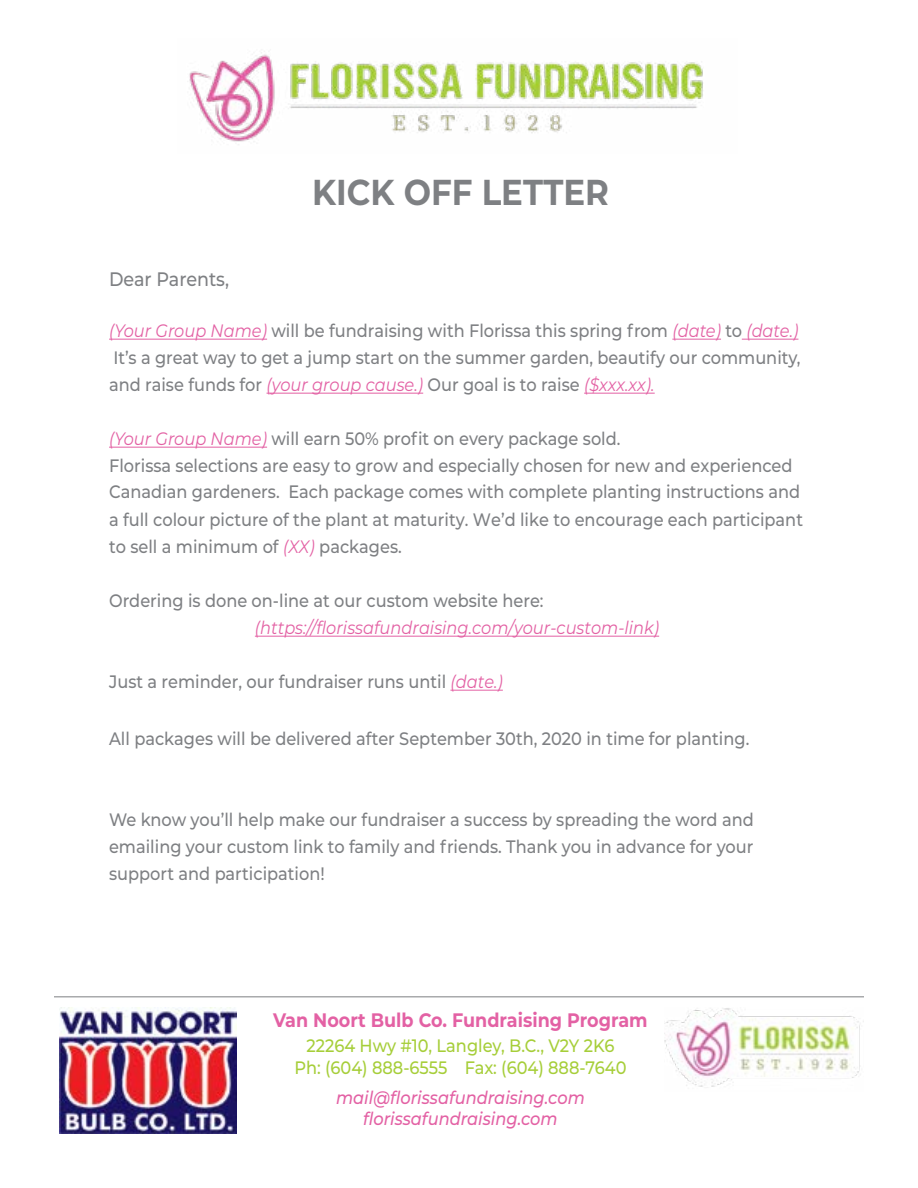
<style>
.page{position:relative;width:918px;height:1188px;background:#fff}
.page>*{position:absolute;margin:0;border:0;box-sizing:border-box;transform-origin:0 0}
.t1{font:700 36px "Montserrat";color:#7e8083;scale:.9 1}
.t2{font:700 19.5px "Montserrat";color:#e361a4;scale:.9 1}
.t3{font:500 19.5px "Montserrat";color:#7e8083;scale:.9 1}
.t4{font:500 18px/27px "Montserrat";color:#7e8083;text-align:justify;scale:.9 1}
.t5{font:500 18px/21.6px "Montserrat";color:#a6ce39;text-align:center;scale:.9 1}
.t6{font:italic 500 18px/21.6px "Montserrat";color:#e361a4;text-align:center;scale:.9 1}
.t7{font:italic 18px "Montserrat";color:#e361a4;scale:.9 1}
.s1{font-weight:400;font-style:italic;color:#e361a4}
</style>
<div class="page">
<hr style="left:450px;top:690px;width:53px;height:1px;background:#e361a4">
<hr style="left:255px;top:636px;width:404px;height:1px;background:#e361a4">
<hr style="left:109px;top:447px;width:158px;height:1px;background:#e361a4">
<hr style="left:584px;top:393px;width:71px;height:1px;background:#e361a4">
<hr style="left:267px;top:393px;width:156px;height:1px;background:#e361a4">
<hr style="left:742px;top:339px;width:56px;height:1px;background:#e361a4">
<hr style="left:672px;top:339px;width:49px;height:1px;background:#e361a4">
<hr style="left:109px;top:339px;width:158px;height:1px;background:#e361a4">
<img style="left:189px;top:52px;width:514px;height:93px">
<img style="left:60px;top:1008px;width:176px;height:126px">
<img style="left:664px;top:1008px;width:200px;height:79px">
<hr style="left:54px;top:997px;width:810px;height:1px;background:#7e8083">
<h1 class="t1" style="left:312px;top:167px;width:331px">KICK OFF LETTER</h1>
<p class="t3" style="left:109px;top:266px;width:135px">Dear Parents,</p>
<p class="t4" style="left:109px;top:316px;width:770px"><span class="s1">(Your Group Name)</span> will be fundraising with Florissa this spring from <span class="s1">(date)</span> to <span class="s1">(date.)<br></span>It’s a great way to get a jump start on the summer garden, beautify our community, and raise funds for <span class="s1">(your group cause.)</span> Our goal is to raise <span class="s1">($xxx.xx).</span></p>
<p class="t4" style="left:109px;top:424px;width:769px;line-height:26.5px;text-align:left"><span class="s1">(Your Group Name)</span> will earn 50% profit on every package sold.<br>Florissa selections are easy to grow and especially chosen for new and experienced<br>Canadian gardeners. Each package comes with complete planting instructions and</p>
<p class="t4" style="left:109px;top:505px;width:773px">a full colour picture of the plant at maturity. We’d like to encourage each participant to sell a minimum of <span class="s1">(XX)</span> packages.</p>
<p class="t4" style="left:109px;top:586px;width:484px">Ordering is done on-line at our custom website here:</p>
<p class="t7" style="left:255px;top:615px;width:451px">(https://florissafundraising.com/your-custom-link)</p>
<p class="t4" style="left:109px;top:667px;width:439px">Just a reminder, our fundraiser runs until <span class="s1">(date.)</span></p>
<p class="t4" style="left:109px;top:724px;width:713px">All packages will be delivered after September 30th, 2020 in time for planting.</p>
<p class="t4" style="left:109px;top:806px;width:718px">We know you’ll help make our fundraiser a success by spreading the word and emailing your custom link to family and friends. Thank you in advance for your support and participation!</p>
<p class="t2" style="left:273px;top:1006px;width:418px">Van Noort Bulb Co. Fundraising Program</p>
<p class="t5" style="left:294px;top:1034px;width:371px">22264 Hwy #10, Langley, B.C., V2Y 2K6<br>Ph: (604) 888-6555 Fax: (604) 888-7640</p>
<p class="t6" style="left:336px;top:1086px;width:278px">mail@florissafundraising.com florissafundraising.com</p>
</div>
